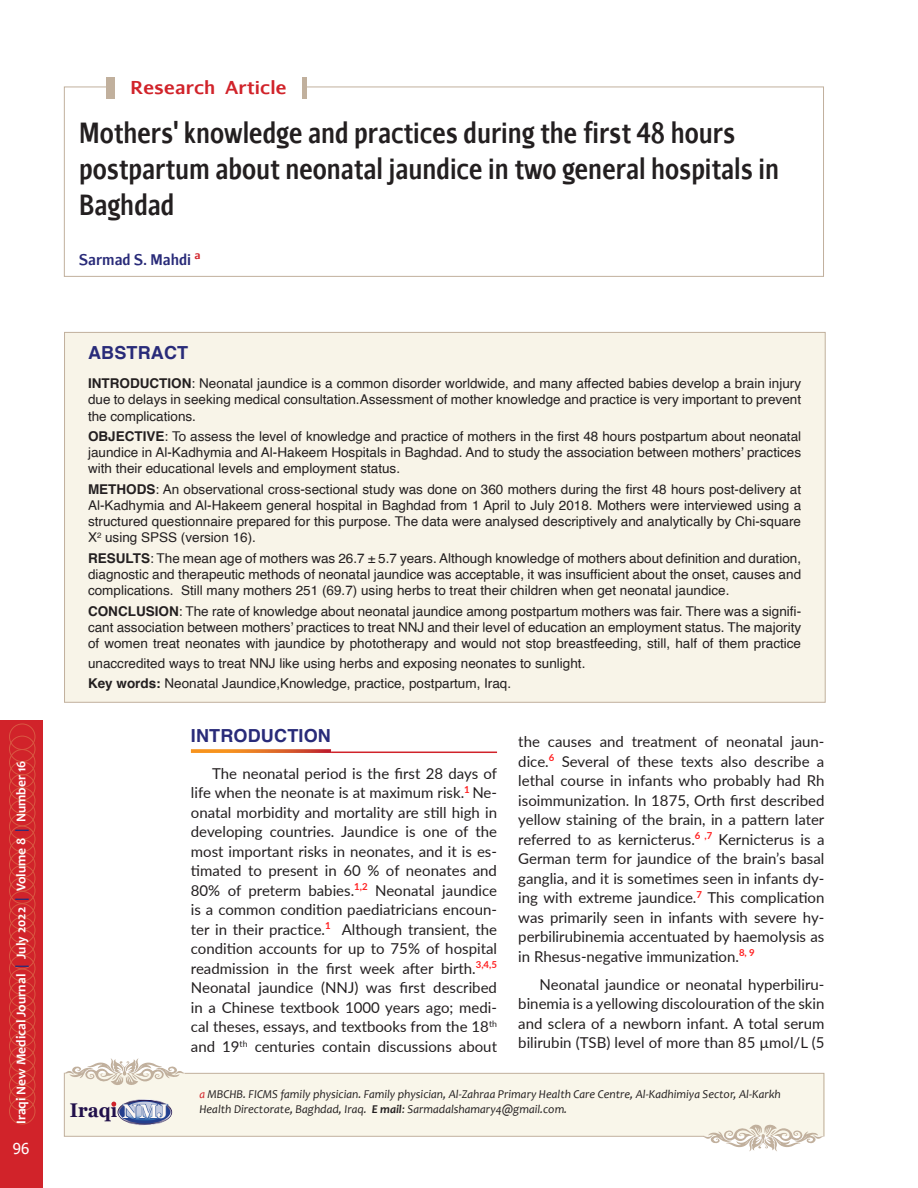
<style>
.page{position:relative;width:918px;height:1188px;background:#fff}
.page>*{position:absolute;margin:0;border:0;box-sizing:border-box;transform-origin:0 0}
.Article_Tile__Final{font:700 28.2px/36px "Aurulent Sans";color:#231f20;scale:.8 1}
.t1{font:700 19.8px "Georgia";color:#22114b;scale:.93 1}
.Reference_Style{font:700 18px "Aurulent Sans";letter-spacing:.01em;color:#d1232a}
.Manuscript_Paragraph{font:700 18px "Helvetica";letter-spacing:.01em;color:#292b79}
.Abstract__Final{font:700 18px "Helvetica";letter-spacing:.01em;color:#292b79}
.Manuscript_Paragraph-2{font:15px/19.5px "Lato";color:#231f20;text-align:justify}
.New_Manuscript_text{font:15px/19.5px "Lato";color:#231f20;text-align:justify}
.t2{font:15px "Tahoma";color:#fff}
.Article_Tile__Final-2{font:700 14.85px "Aurulent Sans";color:#292b79;scale:.91 1}
.Abstract__Final-2{font:13.5px/16.2px "Helvetica";color:#231f20;text-align:justify}
.t3{font:700 13.5px "Candara";color:#fff}
.t4{font:italic 12px/15px "Candara";color:#231f20}
.s1{color:#292b79}
.s2{font-weight:700}
.s3{color:#204792}
.s4{color:#d1232a}
</style>
<div class="page">
<div style="left:0;top:720px;width:43px;height:468px;background:#d1232a"></div>
<div style="left:9px;top:1098px;width:26px;height:26px;border:1px solid #d95842;border-radius:50%"></div>
<div style="left:9px;top:1085px;width:26px;height:26px;border:1px solid #d95842;border-radius:50%"></div>
<div style="left:9px;top:1072px;width:26px;height:26px;border:1px solid #d95842;border-radius:50%"></div>
<div style="left:9px;top:1059px;width:26px;height:26px;border:1px solid #d95842;border-radius:50%"></div>
<div style="left:9px;top:1047px;width:26px;height:25px;border:1px solid #d95842;border-radius:50%"></div>
<div style="left:9px;top:1033px;width:26px;height:26px;border:1px solid #d95842;border-radius:50%"></div>
<div style="left:9px;top:1021px;width:26px;height:26px;border:1px solid #d95842;border-radius:50%"></div>
<div style="left:9px;top:1007px;width:26px;height:26px;border:1px solid #d95842;border-radius:50%"></div>
<div style="left:9px;top:995px;width:26px;height:26px;border:1px solid #d95842;border-radius:50%"></div>
<div style="left:9px;top:981px;width:26px;height:26px;border:1px solid #d95842;border-radius:50%"></div>
<div style="left:9px;top:969px;width:26px;height:26px;border:1px solid #d95842;border-radius:50%"></div>
<div style="left:9px;top:955px;width:26px;height:26px;border:1px solid #d95842;border-radius:50%"></div>
<div style="left:9px;top:943px;width:26px;height:26px;border:1px solid #d95842;border-radius:50%"></div>
<div style="left:9px;top:930px;width:26px;height:25px;border:1px solid #d95842;border-radius:50%"></div>
<div style="left:9px;top:917px;width:26px;height:26px;border:1px solid #d95842;border-radius:50%"></div>
<div style="left:9px;top:904px;width:26px;height:26px;border:1px solid #d95842;border-radius:50%"></div>
<div style="left:9px;top:891px;width:26px;height:26px;border:1px solid #d95842;border-radius:50%"></div>
<div style="left:9px;top:878px;width:26px;height:26px;border:1px solid #d95842;border-radius:50%"></div>
<div style="left:9px;top:865px;width:26px;height:26px;border:1px solid #d95842;border-radius:50%"></div>
<div style="left:9px;top:839px;width:26px;height:26px;border:1px solid #d95842;border-radius:50%"></div>
<div style="left:9px;top:852px;width:26px;height:26px;border:1px solid #d95842;border-radius:50%"></div>
<div style="left:9px;top:826px;width:26px;height:26px;border:1px solid #d95842;border-radius:50%"></div>
<div style="left:9px;top:814px;width:26px;height:25px;border:1px solid #d95842;border-radius:50%"></div>
<div style="left:9px;top:800px;width:26px;height:26px;border:1px solid #d95842;border-radius:50%"></div>
<div style="left:9px;top:762px;width:26px;height:26px;border:1px solid #d95842;border-radius:50%"></div>
<div style="left:9px;top:788px;width:26px;height:26px;border:1px solid #d95842;border-radius:50%"></div>
<div style="left:9px;top:749px;width:26px;height:26px;border:1px solid #d95842;border-radius:50%"></div>
<div style="left:9px;top:774px;width:26px;height:26px;border:1px solid #d95842;border-radius:50%"></div>
<div style="left:9px;top:736px;width:26px;height:26px;border:1px solid #d95842;border-radius:50%"></div>
<div style="left:9px;top:724px;width:26px;height:26px;border:1px solid #d95842;border-radius:50%"></div>
<svg style="left:191px;top:749px;width:140px;height:4px"></svg>
<hr style="left:331px;top:752px;width:166px;height:1px;background:#d1232a">
<svg style="left:64px;top:1058px;width:761px;height:93px"></svg>
<div style="left:64px;top:332px;width:762px;height:371px;background:#f8f4e8;border:1px solid #c1b09d"></div>
<svg style="left:64px;top:86px;width:760px;height:191px"></svg>
<div style="left:106px;top:77px;width:8px;height:21px;background:#c1b09d"></div>
<div style="left:302px;top:77px;width:5px;height:21px;background:#c1b09d"></div>
<p class="t3" style="left:13px;top:1124px;width:365px;rotate:-90deg">Iraqi New Medical Journal <span class="s1">|</span> July 2022 <span class="s1">|</span> Volume 8 <span class="s1">|</span> Number 16</p>
<p class="t2" style="left:13px;top:1139px;width:18px">96</p>
<p class="Reference_Style" style="left:131px;top:74px;width:157px">Research Article</p>
<p class="Article_Tile__Final" style="left:79px;top:112px;width:876px">Mothers' knowledge and practices during the first 48 hours postpartum about neonatal jaundice in two general hospitals in<br>Baghdad</p>
<p class="Article_Tile__Final-2" style="left:79px;top:248px;width:135px">Sarmad S. Mahdi <sup>a</sup></p>
<p class="Abstract__Final" style="left:88px;top:338px;width:102px">ABSTRACT</p>
<p class="Abstract__Final-2" style="left:88px;top:376px;width:715px"><span class="s2">INTRODUCTION</span>: Neonatal jaundice is a common disorder worldwide, and many affected babies develop a brain injury due to delays in seeking medical consultation.Assessment of mother knowledge and practice is very important to prevent the complications.</p>
<p class="Abstract__Final-2" style="left:88px;top:429px;width:715px"><span class="s2">OBJECTIVE</span>: To assess the level of knowledge and practice of mothers in the first 48 hours postpartum about neonatal jaundice in Al-Kadhymia and Al-Hakeem Hospitals in Baghdad. And to study the association between mothers’ practices with their educational levels and employment status.</p>
<p class="Abstract__Final-2" style="left:88px;top:481px;width:715px"><span class="s2">METHODS</span>: An observational cross-sectional study was done on 360 mothers during the first 48 hours post-delivery at Al-Kadhymia and Al-Hakeem general hospital in Baghdad from 1 April to July 2018. Mothers were interviewed using a structured questionnaire prepared for this purpose. The data were analysed descriptively and analytically by Chi-square X<sup>2</sup> using SPSS (version 16).</p>
<p class="Abstract__Final-2" style="left:88px;top:550px;width:715px"><span class="s2">RESULTS</span>: The mean age of mothers was 26.7 ± 5.7 years. Although knowledge of mothers about definition and duration, diagnostic and therapeutic methods of neonatal jaundice was acceptable, it was insufficient about the onset, causes and complications. Still many mothers 251 (69.7) using herbs to treat their children when get neonatal jaundice.</p>
<p class="Abstract__Final-2" style="left:88px;top:603px;width:715px"><span class="s2">CONCLUSION</span>: The rate of knowledge about neonatal jaundice among postpartum mothers was fair. There was a signifi&shy;cant association between mothers’ practices to treat NNJ and their level of education an employment status. The majority of women treat neonates with jaundice by phototherapy and would not stop breastfeeding, still, half of them practice</p>
<p class="Abstract__Final-2" style="left:88px;top:655px;width:499px">unaccredited ways to treat NNJ like using herbs and exposing neonates to sunlight.</p>
<p class="Abstract__Final-2" style="left:88px;top:676px;width:425px"><span class="s2">Key words:</span> Neonatal Jaundice,Knowledge, practice, postpartum, Iraq.</p>
<p class="t1" style="left:70px;top:1098px;width:107px">Iraqi <span class="s3">NMJ</span></p>
<p class="Manuscript_Paragraph" style="left:191px;top:721px;width:141px">INTRODUCTION</p>
<p class="Manuscript_Paragraph-2" style="left:191px;top:763px;width:308px;text-indent:21px">The neonatal period is the first 28 days of life when the neonate is at maximum risk.<sup>1</sup> Ne&shy;onatal morbidity and mortality are still high in developing countries. Jaundice is one of the most important risks in neonates, and it is es&shy;timated to present in 60 % of neonates and 80% of preterm babies.<sup>1,2</sup> Neonatal jaundice is a common condition paediatricians encoun&shy;ter in their practice.<sup>1</sup> Although transient, the condition accounts for up to 75% of hospital readmission in the first week after birth.<sup>3,4,5<br></sup>Neonatal jaundice (NNJ) was first described in a Chinese textbook 1000 years ago; medi&shy;cal theses, essays, and textbooks from the 18<sup>th </sup>and 19<sup>th</sup> centuries contain discussions about</p>
<p class="Manuscript_Paragraph-2" style="left:518px;top:731px;width:308px">the causes and treatment of neonatal jaun&shy;dice.<sup>6</sup> Several of these texts also describe a lethal course in infants who probably had Rh isoimmunization. In 1875, Orth first described yellow staining of the brain, in a pattern later referred to as kernicterus.<sup>6</sup> <sup>,7</sup> Kernicterus is a German term for jaundice of the brain’s basal ganglia, and it is sometimes seen in infants dy&shy;ing with extreme jaundice.<sup>7</sup> This complication was primarily seen in infants with severe hy&shy;perbilirubinemia accentuated by haemolysis as in Rhesus-negative immunization.<sup>8,</sup> <sup>9</sup></p>
<p class="New_Manuscript_text" style="left:518px;top:974px;width:308px;text-indent:21px">Neonatal jaundice or neonatal hyperbiliru&shy;binemia is a yellowing discolouration of the skin and sclera of a newborn infant. A total serum bilirubin (TSB) level of more than 85 µmol/L (5</p>
<p class="t4" style="left:199px;top:1087px;width:583px"><span class="s4">a</span> MBCHB. FICMS family physician. Family physician, Al-Zahraa Primary Health Care Centre, Al-Kadhimiya Sector, Al-Karkh<br>Health Directorate, Baghdad, Iraq. <span class="s2">E mail</span>: Sarmadalshamary4@gmail.com.</p>
</div>
